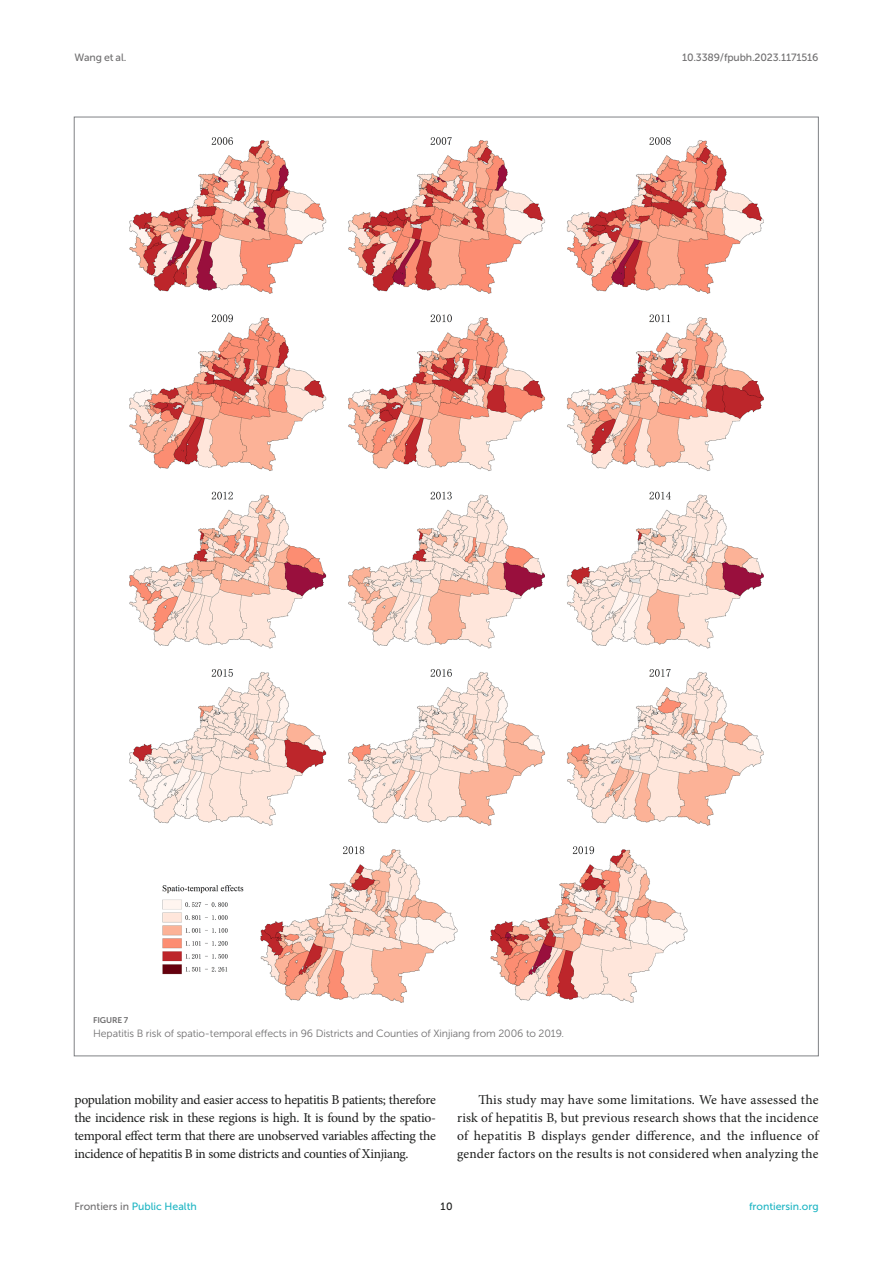
<style>
.page{position:relative;width:893px;height:1263px;background:#fff}
.page>*{position:absolute;margin:0;border:0;box-sizing:border-box;transform-origin:0 0}
.TEXT{font:13.5px/18px "Minion Pro";letter-spacing:-.005em;color:#1b1c1b;text-align:justify}
.FIG_LEG{font:10.5px "Museo Sans 300";letter-spacing:-.01em;color:#706f70}
.t1{font:10.5px "Museo Sans 500";color:#1db5c3}
.t2{font:10.5px "Museo Sans 500";letter-spacing:-.015em;color:#706f70}
.t3{font:10.5px "Museo Sans 500";color:#1b1c1b}
.FIG_HD{font:8.25px "Museo Sans 700";letter-spacing:-.01em;color:#706f70}
.s1{color:#706f70}
</style>
<div class="page">
<img style="left:129px;top:137px;width:635px;height:866px">
<p class="t2" style="left:74px;top:51px;width:53px">Wang et al.</p>
<p class="t2" style="left:682px;top:51px;width:138px">10.3389/fpubh.2023.1171516</p>
<p class="FIG_HD" style="left:93px;top:1016px;width:37px">FIGURE 7</p>
<p class="FIG_LEG" style="left:93px;top:1028px;width:472px">Hepatitis B risk of spatio-temporal effects in 96 Districts and Counties of Xinjiang from 2006 to 2019.</p>
<p class="TEXT" style="left:74px;top:1091px;width:363px">population mobility and easier access to hepatitis B patients; therefore the incidence risk in these regions is high. It is found by the spatio&shy;temporal effect term that there are unobserved variables affecting the incidence of hepatitis B in some districts and counties of Xinjiang.</p>
<p class="TEXT" style="left:457px;top:1091px;width:363px;text-indent:21px">This study may have some limitations. We have assessed the risk of hepatitis B, but previous research shows that the incidence of hepatitis B displays gender difference, and the influence of gender factors on the results is not considered when analyzing the</p>
<p class="t1" style="left:74px;top:1200px;width:124px"><span class="s1">Frontiers in</span> Public Health</p>
<p class="t3" style="left:440px;top:1200px;width:14px">10</p>
<p class="t1" style="left:749px;top:1200px;width:71px">frontiersin.org</p>
</div>
